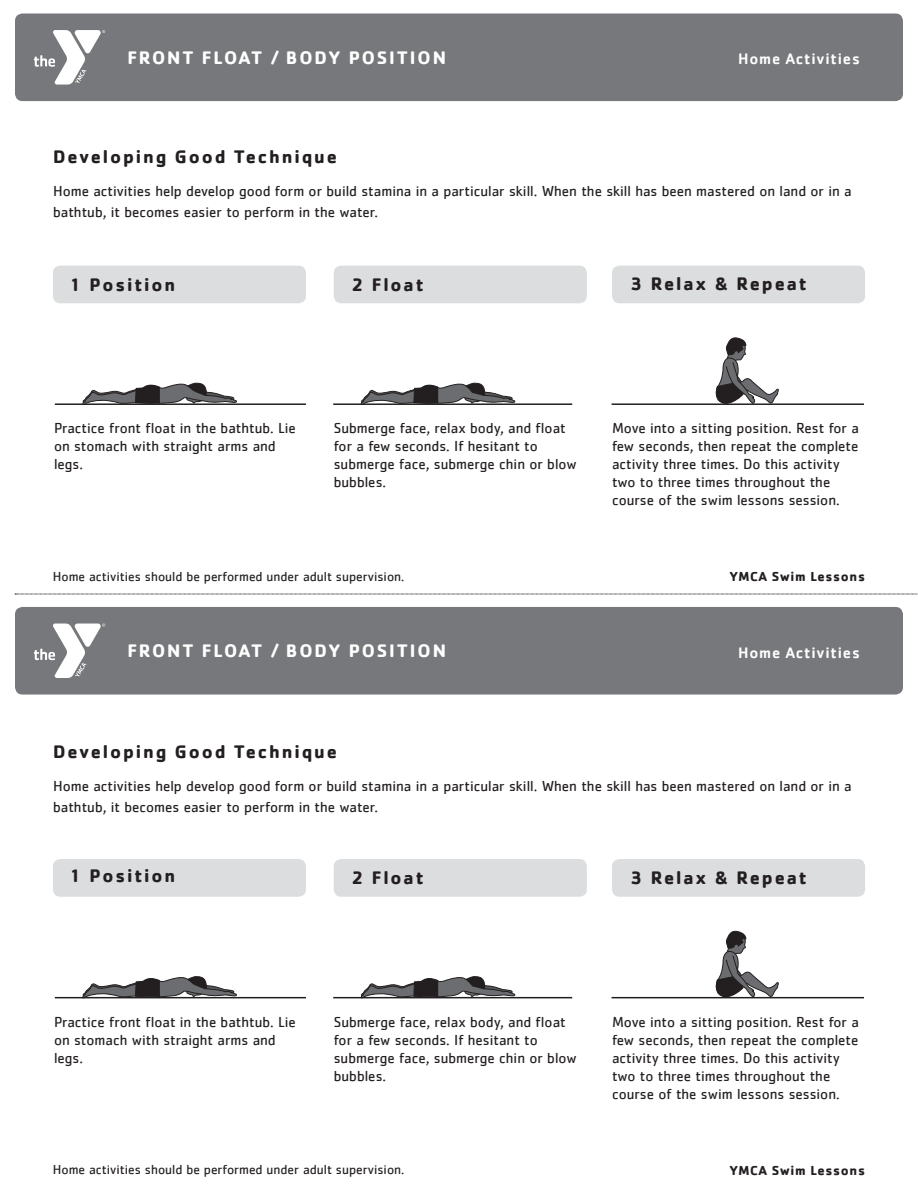
<style>
.page{position:relative;width:918px;height:1188px;background:#fff}
.page>*{position:absolute;margin:0;border:0;box-sizing:border-box;transform-origin:0 0}
.t1{font:700 18.75px "Cachet";letter-spacing:.1em;color:#231f20}
.t2{font:700 18.75px "Cachet";letter-spacing:.1em;color:#fff}
.t3{font:500 15.75px "Cachet";letter-spacing:.05em;color:#fff}
.t4{font:15px/18px "Cachet";color:#231f20}
.t5{font:13.5px "Cachet";color:#231f20}
.t6{font:700 13.5px "Cachet";letter-spacing:.05em;color:#231f20}
</style>
<div class="page">
<svg style="left:15px;top:594px;width:903px;height:1px"></svg>
<div style="left:15px;top:13px;width:888px;height:88px;background:#76787b;border-radius:8px"></div>
<div style="left:53px;top:266px;width:253px;height:37px;background:#dcdddf;border-radius:8px"></div>
<div style="left:334px;top:266px;width:253px;height:37px;background:#dcdddf;border-radius:8px"></div>
<div style="left:612px;top:266px;width:253px;height:37px;background:#dcdddf;border-radius:8px"></div>
<svg style="left:34px;top:30px;width:71px;height:55px"></svg>
<hr style="left:55px;top:403px;width:251px;height:2px;background:#231f20">
<hr style="left:333px;top:403px;width:239px;height:2px;background:#231f20">
<svg style="left:82px;top:382px;width:156px;height:22px"></svg>
<svg style="left:360px;top:382px;width:156px;height:22px"></svg>
<svg style="left:716px;top:337px;width:63px;height:66px"></svg>
<svg style="left:82px;top:976px;width:156px;height:23px"></svg>
<svg style="left:360px;top:976px;width:156px;height:23px"></svg>
<svg style="left:716px;top:930px;width:63px;height:69px"></svg>
<hr style="left:612px;top:403px;width:252px;height:2px;background:#231f20">
<div style="left:15px;top:607px;width:888px;height:88px;background:#76787b;border-radius:8px"></div>
<div style="left:53px;top:859px;width:253px;height:38px;background:#dcdddf;border-radius:8px"></div>
<div style="left:334px;top:859px;width:253px;height:38px;background:#dcdddf;border-radius:8px"></div>
<div style="left:612px;top:859px;width:253px;height:38px;background:#dcdddf;border-radius:8px"></div>
<svg style="left:34px;top:624px;width:71px;height:54px"></svg>
<hr style="left:55px;top:997px;width:251px;height:1px;background:#231f20">
<hr style="left:333px;top:997px;width:239px;height:1px;background:#231f20">
<hr style="left:612px;top:997px;width:252px;height:1px;background:#231f20">
<p class="t2" style="left:127px;top:45px;width:320px">FRONT FLOAT / BODY POSITION</p>
<p class="t3" style="left:738px;top:49px;width:123px">Home Activities</p>
<p class="t1" style="left:53px;top:145px;width:286px">Developing Good Technique</p>
<p class="t4" style="left:53px;top:180px;width:800px;line-height:21px">Home activities help develop good form or build stamina in a particular skill. When the skill has been mastered on land or in a bathtub, it becomes easier to perform in the water.</p>
<p class="t1" style="left:70px;top:273px;width:107px">1 Position</p>
<p class="t1" style="left:352px;top:273px;width:74px">2 Float</p>
<p class="t1" style="left:631px;top:272px;width:178px">3 Relax &amp; Repeat</p>
<p class="t4" style="left:54px;top:419px;width:243px">Practice front float in the bathtub. Lie on stomach with straight arms and legs.</p>
<p class="t4" style="left:334px;top:419px;width:244px">Submerge face, relax body, and float for a few seconds. If hesitant to submerge face, submerge chin or blow bubbles.</p>
<p class="t4" style="left:612px;top:419px;width:248px">Move into a sitting position. Rest for a few seconds, then repeat the complete activity three times. Do this activity two to three times throughout the course of the swim lessons session.</p>
<p class="t5" style="left:53px;top:568px;width:353px">Home activities should be performed under adult supervision.</p>
<p class="t6" style="left:729px;top:567px;width:137px">YMCA Swim Lessons</p>
<p class="t2" style="left:127px;top:639px;width:320px">FRONT FLOAT / BODY POSITION</p>
<p class="t3" style="left:738px;top:643px;width:123px">Home Activities</p>
<p class="t1" style="left:53px;top:740px;width:286px">Developing Good Technique</p>
<p class="t4" style="left:53px;top:776px;width:800px;line-height:21px">Home activities help develop good form or build stamina in a particular skill. When the skill has been mastered on land or in a bathtub, it becomes easier to perform in the water.</p>
<p class="t1" style="left:70px;top:864px;width:107px">1 Position</p>
<p class="t1" style="left:352px;top:866px;width:74px">2 Float</p>
<p class="t1" style="left:631px;top:865px;width:178px">3 Relax &amp; Repeat</p>
<p class="t4" style="left:54px;top:1012px;width:243px">Practice front float in the bathtub. Lie on stomach with straight arms and legs.</p>
<p class="t4" style="left:334px;top:1012px;width:244px">Submerge face, relax body, and float for a few seconds. If hesitant to submerge face, submerge chin or blow bubbles.</p>
<p class="t5" style="left:53px;top:1162px;width:353px">Home activities should be performed under adult supervision.</p>
<p class="t4" style="left:612px;top:1012px;width:248px">Move into a sitting position. Rest for a few seconds, then repeat the complete activity three times. Do this activity two to three times throughout the course of the swim lessons session.</p>
<p class="t6" style="left:729px;top:1162px;width:137px">YMCA Swim Lessons</p>
</div>
